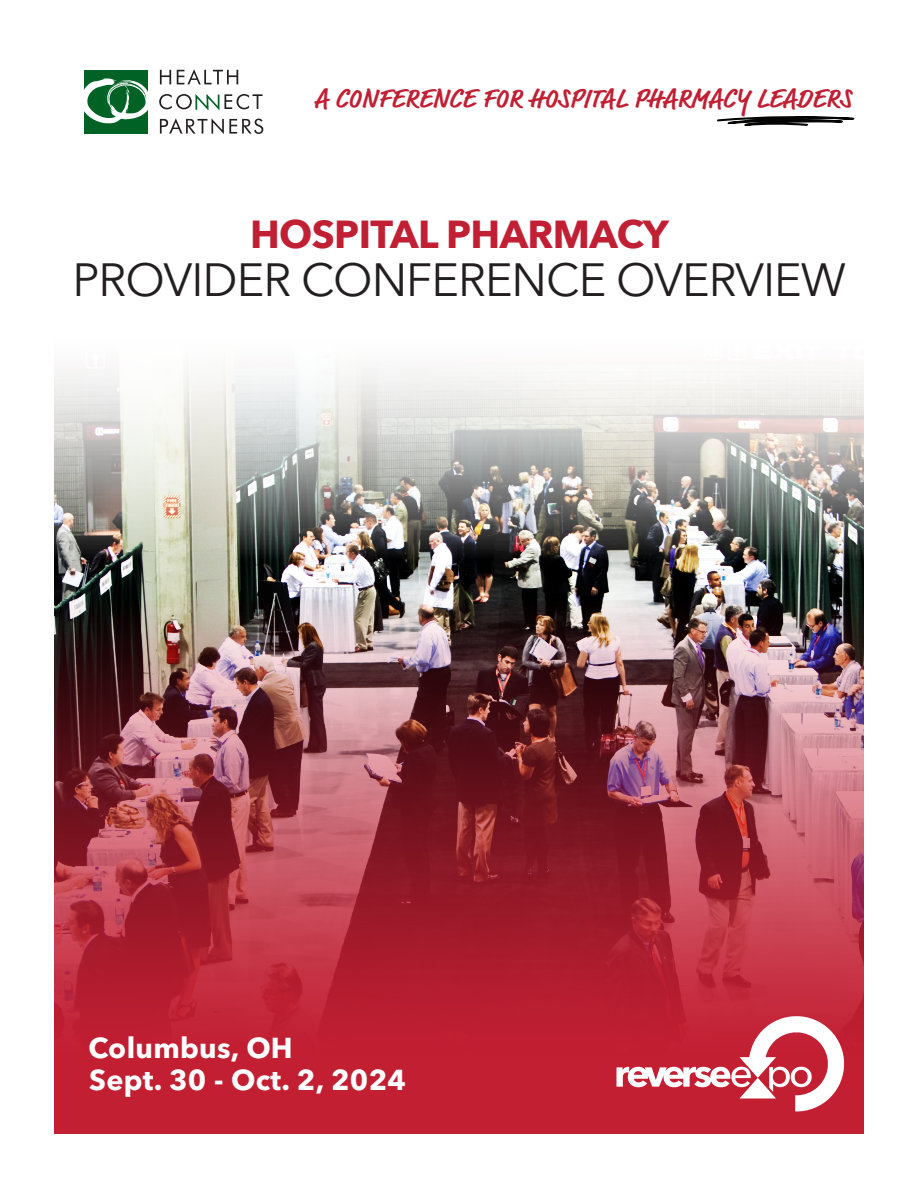
<style>
.page{position:relative;width:918px;height:1188px;background:#fff}
.page>*{position:absolute;margin:0;border:0;box-sizing:border-box;transform-origin:0 0}
.t1{font:46.5px "Avenir Next";letter-spacing:-.02em;color:#231f20}
.t2{font:700 39px "Avenir Next";letter-spacing:-.015em;color:#c11f33}
.t3{font:700 28.65px/31.8px "Avenir Next LT Pro";letter-spacing:.01em;color:#fff}
.t4{font:700 27px "Market Pro";letter-spacing:.01em;color:#c11f33}
</style>
<div class="page">
<img style="left:54px;top:603px;width:810px;height:531px">
<img style="left:54px;top:371px;width:810px;height:232px">
<svg style="left:617px;top:1012px;width:232px;height:100px"></svg>
<svg style="left:160px;top:70px;width:11px;height:14px"></svg>
<svg style="left:177px;top:69px;width:61px;height:15px"></svg>
<svg style="left:160px;top:118px;width:103px;height:16px"></svg>
<div style="left:84px;top:70px;width:64px;height:64px;background:#006224"></div>
<svg style="left:84px;top:79px;width:64px;height:45px"></svg>
<svg style="left:159px;top:94px;width:104px;height:16px"></svg>
<svg style="left:717px;top:116px;width:138px;height:10px"></svg>
<p class="t4" style="left:315px;top:79px;width:538px">A CONFERENCE FOR HOSPITAL PHARMACY LEADERS</p>
<h2 class="t2" style="left:250px;top:200px;width:420px">HOSPITAL PHARMACY</h2>
<h1 class="t1" style="left:72px;top:240px;width:775px">PROVIDER CONFERENCE OVERVIEW</h1>
<p class="t3" style="left:88px;top:1032px;width:319px">Columbus, OH<br>Sept. 30 - Oct. 2, 2024</p>
</div>
